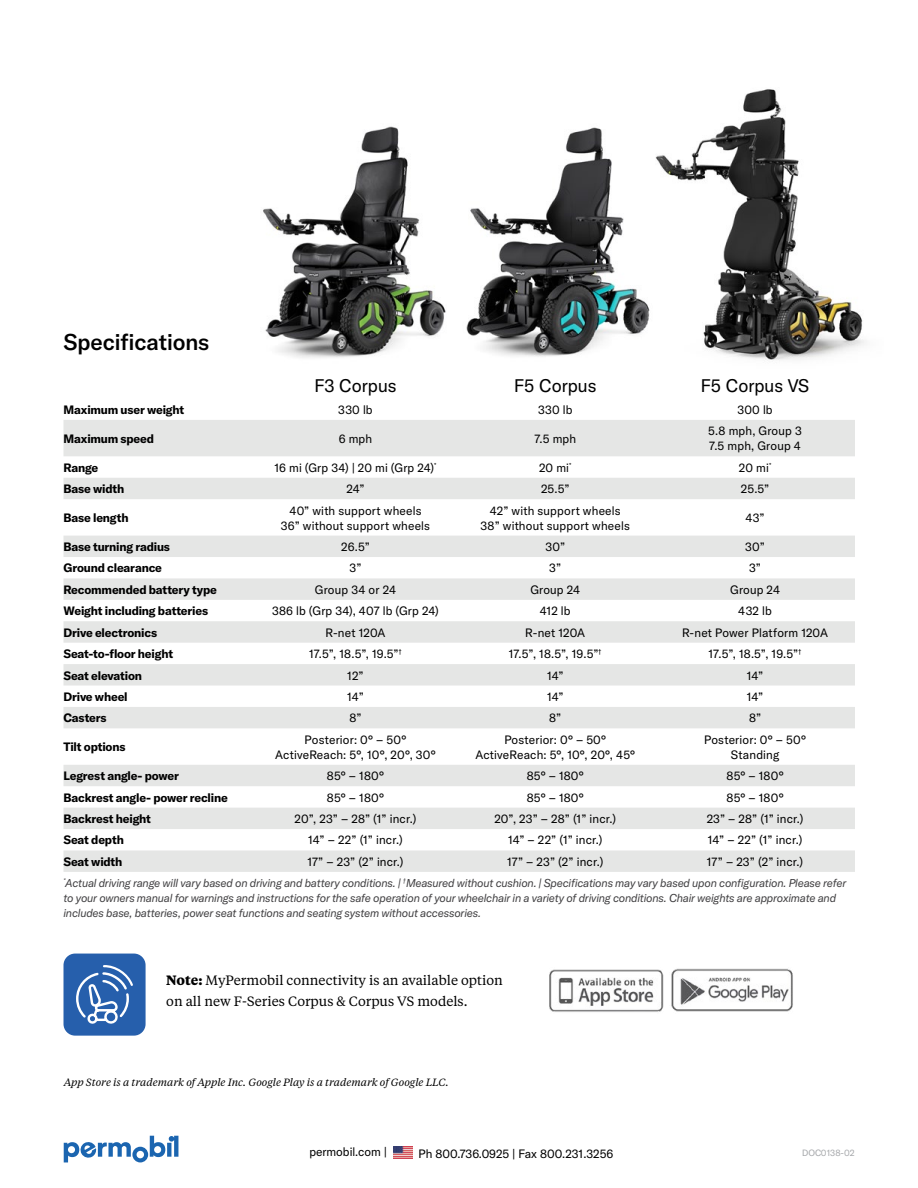
<style>
.page{position:relative;width:918px;height:1188px;background:#fff}
.page>*{position:absolute;margin:0;border:0;box-sizing:border-box;transform-origin:0 0}
.t1{font:500 22.5px "GT America";letter-spacing:-.005em;color:#000}
.t2{font:18px "GT America";color:#000}
.t3{font:13.5px/21px "Tiempos Text";color:#000}
.t4{font:12px/15px "GT America";letter-spacing:.015em;color:#000;text-align:center}
.t5{font:700 12px "GT America";letter-spacing:-.015em;color:#000}
.t6{font:italic 11.25px/15px "GT America";letter-spacing:-.015em;color:#414042}
.t7{font:italic 10.5px "Tiempos Text";color:#000}
.t8{font:9px "GT America";color:#a7a9ac}
.s1{font-weight:700}
</style>
<div class="page">
<svg style="left:63px;top:420px;width:792px;height:452px"></svg>
<img style="left:263px;top:126px;width:183px;height:232px">
<img style="left:466px;top:127px;width:184px;height:230px">
<img style="left:656px;top:89px;width:209px;height:271px">
<img style="left:394px;top:1147px;width:18px;height:12px">
<svg style="left:64px;top:1136px;width:114px;height:26px"></svg>
<svg style="left:63px;top:954px;width:83px;height:82px;background:#4676b8"></svg>
<img style="left:549px;top:968px;width:244px;height:44px">
<h1 class="t1" style="left:63px;top:329px;width:147px">Specifications</h1>
<h2 class="t2" style="left:314px;top:376px;width:84px">F3 Corpus</h2>
<h2 class="t2" style="left:514px;top:376px;width:84px">F5 Corpus</h2>
<h2 class="t2" style="left:701px;top:376px;width:110px">F5 Corpus VS</h2>
<p class="t5" style="left:63px;top:402px;width:122px">Maximum user weight</p>
<p class="t4" style="left:338px;top:402px;width:36px">330 lb</p>
<p class="t4" style="left:538px;top:402px;width:36px">330 lb</p>
<p class="t4" style="left:737px;top:402px;width:37px">300 lb</p>
<p class="t5" style="left:63px;top:431px;width:92px">Maximum speed</p>
<p class="t4" style="left:339px;top:431px;width:35px">6 mph</p>
<p class="t4" style="left:534px;top:431px;width:43px">7.5 mph</p>
<p class="t4" style="left:708px;top:424px;width:95px;text-align:left">5.8 mph, Group 3<br>7.5 mph, Group 4</p>
<p class="t5" style="left:63px;top:460px;width:36px">Range</p>
<p class="t4" style="left:274px;top:460px;width:164px">16 mi (Grp 34) | 20 mi (Grp 24)<sup>*</sup></p>
<p class="t4" style="left:539px;top:460px;width:34px">20 mi<sup>*</sup></p>
<p class="t4" style="left:739px;top:460px;width:34px">20 mi<sup>*</sup></p>
<p class="t5" style="left:63px;top:481px;width:62px">Base width</p>
<p class="t4" style="left:346px;top:481px;width:20px">24”</p>
<p class="t4" style="left:541px;top:481px;width:30px">25.5”</p>
<p class="t4" style="left:741px;top:481px;width:30px">25.5”</p>
<p class="t5" style="left:63px;top:510px;width:67px">Base length</p>
<p class="t4" style="left:281px;top:503px;width:151px">40” with support wheels<br>36” without support wheels</p>
<p class="t4" style="left:481px;top:503px;width:151px">42” with support wheels<br>38” without support wheels</p>
<p class="t4" style="left:745px;top:510px;width:21px">43”</p>
<p class="t5" style="left:63px;top:539px;width:108px">Base turning radius</p>
<p class="t4" style="left:341px;top:539px;width:30px">26.5”</p>
<p class="t4" style="left:545px;top:539px;width:21px">30”</p>
<p class="t4" style="left:745px;top:539px;width:21px">30”</p>
<p class="t5" style="left:63px;top:561px;width:100px">Ground clearance</p>
<p class="t4" style="left:350px;top:561px;width:13px">3”</p>
<p class="t4" style="left:549px;top:561px;width:13px">3”</p>
<p class="t4" style="left:749px;top:561px;width:13px">3”</p>
<p class="t5" style="left:63px;top:582px;width:155px">Recommended battery type</p>
<p class="t4" style="left:315px;top:582px;width:83px">Group 34 or 24</p>
<p class="t4" style="left:530px;top:582px;width:51px">Group 24</p>
<p class="t4" style="left:730px;top:582px;width:51px">Group 24</p>
<p class="t5" style="left:63px;top:604px;width:146px">Weight including batteries</p>
<p class="t4" style="left:272px;top:604px;width:168px">386 lb (Grp 34), 407 lb (Grp 24)</p>
<p class="t4" style="left:540px;top:604px;width:32px">412 lb</p>
<p class="t4" style="left:738px;top:604px;width:35px">432 lb</p>
<p class="t5" style="left:63px;top:625px;width:95px">Drive electronics</p>
<p class="t4" style="left:326px;top:625px;width:61px">R-net 120A</p>
<p class="t4" style="left:525px;top:625px;width:61px">R-net 120A</p>
<p class="t4" style="left:682px;top:625px;width:148px">R-net Power Platform 120A</p>
<p class="t5" style="left:63px;top:646px;width:111px">Seat-to-floor height</p>
<p class="t4" style="left:309px;top:646px;width:94px">17.5”, 18.5”, 19.5”<sup>†</sup></p>
<p class="t4" style="left:509px;top:646px;width:94px">17.5”, 18.5”, 19.5”<sup>†</sup></p>
<p class="t4" style="left:709px;top:646px;width:94px">17.5”, 18.5”, 19.5”<sup>†</sup></p>
<p class="t5" style="left:63px;top:668px;width:80px">Seat elevation</p>
<p class="t4" style="left:347px;top:668px;width:18px">12”</p>
<p class="t4" style="left:547px;top:668px;width:18px">14”</p>
<p class="t4" style="left:747px;top:668px;width:18px">14”</p>
<p class="t5" style="left:63px;top:689px;width:66px">Drive wheel</p>
<p class="t4" style="left:347px;top:689px;width:18px">14”</p>
<p class="t4" style="left:547px;top:689px;width:18px">14”</p>
<p class="t4" style="left:747px;top:689px;width:18px">14”</p>
<p class="t5" style="left:63px;top:711px;width:45px">Casters</p>
<p class="t4" style="left:349px;top:711px;width:14px">8”</p>
<p class="t4" style="left:549px;top:711px;width:14px">8”</p>
<p class="t4" style="left:749px;top:711px;width:14px">8”</p>
<p class="t5" style="left:63px;top:740px;width:64px">Tilt options</p>
<p class="t4" style="left:275px;top:732px;width:162px">Posterior: 0° – 50°<br>ActiveReach: 5°, 10°, 20°, 30°</p>
<p class="t4" style="left:475px;top:732px;width:161px">Posterior: 0° – 50°<br>ActiveReach: 5°, 10°, 20°, 45°</p>
<p class="t4" style="left:704px;top:732px;width:103px">Posterior: 0° – 50°<br>Standing</p>
<p class="t5" style="left:63px;top:768px;width:117px">Legrest angle- power</p>
<p class="t4" style="left:327px;top:768px;width:59px">85° – 180°</p>
<p class="t4" style="left:527px;top:768px;width:59px">85° – 180°</p>
<p class="t4" style="left:727px;top:768px;width:59px">85° – 180°</p>
<p class="t5" style="left:63px;top:790px;width:166px">Backrest angle- power recline</p>
<p class="t4" style="left:327px;top:790px;width:59px">85° – 180°</p>
<p class="t4" style="left:527px;top:790px;width:59px">85° – 180°</p>
<p class="t4" style="left:727px;top:790px;width:59px">85° – 180°</p>
<p class="t5" style="left:63px;top:811px;width:89px">Backrest height</p>
<p class="t4" style="left:295px;top:811px;width:123px">20”, 23” – 28” (1” incr.)</p>
<p class="t4" style="left:494px;top:811px;width:123px">20”, 23” – 28” (1” incr.)</p>
<p class="t4" style="left:707px;top:811px;width:98px">23” – 28” (1” incr.)</p>
<p class="t5" style="left:63px;top:833px;width:62px">Seat depth</p>
<p class="t4" style="left:308px;top:833px;width:96px">14” – 22” (1” incr.)</p>
<p class="t4" style="left:508px;top:833px;width:96px">14” – 22” (1” incr.)</p>
<p class="t4" style="left:708px;top:833px;width:96px">14” – 22” (1” incr.)</p>
<p class="t5" style="left:63px;top:854px;width:60px">Seat width</p>
<p class="t4" style="left:307px;top:854px;width:98px">17” – 23” (2” incr.)</p>
<p class="t4" style="left:507px;top:854px;width:98px">17” – 23” (2” incr.)</p>
<p class="t4" style="left:707px;top:854px;width:98px">17” – 23” (2” incr.)</p>
<p class="t6" style="left:63px;top:875px;width:784px"><sup>*</sup>Actual driving range will vary based on driving and battery conditions. | <sup>†</sup>Measured without cushion. | Specifications may vary based upon configuration. Please refer to your owners manual for warnings and instructions for the safe operation of your wheelchair in a variety of driving conditions. Chair weights are approximate and includes base, batteries, power seat functions and seating system without accessories.</p>
<p class="t3" style="left:166px;top:970px;width:338px"><span class="s1">Note:</span> MyPermobil connectivity is an available option on all new F-Series Corpus &amp; Corpus VS models.</p>
<p class="t7" style="left:64px;top:1075px;width:387px">App Store is a trademark of Apple Inc. Google Play is a trademark of Google LLC.</p>
<p class="t4" style="left:309px;top:1145px;width:79px">permobil.com |</p>
<p class="t4" style="left:419px;top:1147px;width:196px">Ph 800.736.0925 | Fax 800.231.3256</p>
<p class="t8" style="left:802px;top:1147px;width:54px">DOC0138-02</p>
</div>
